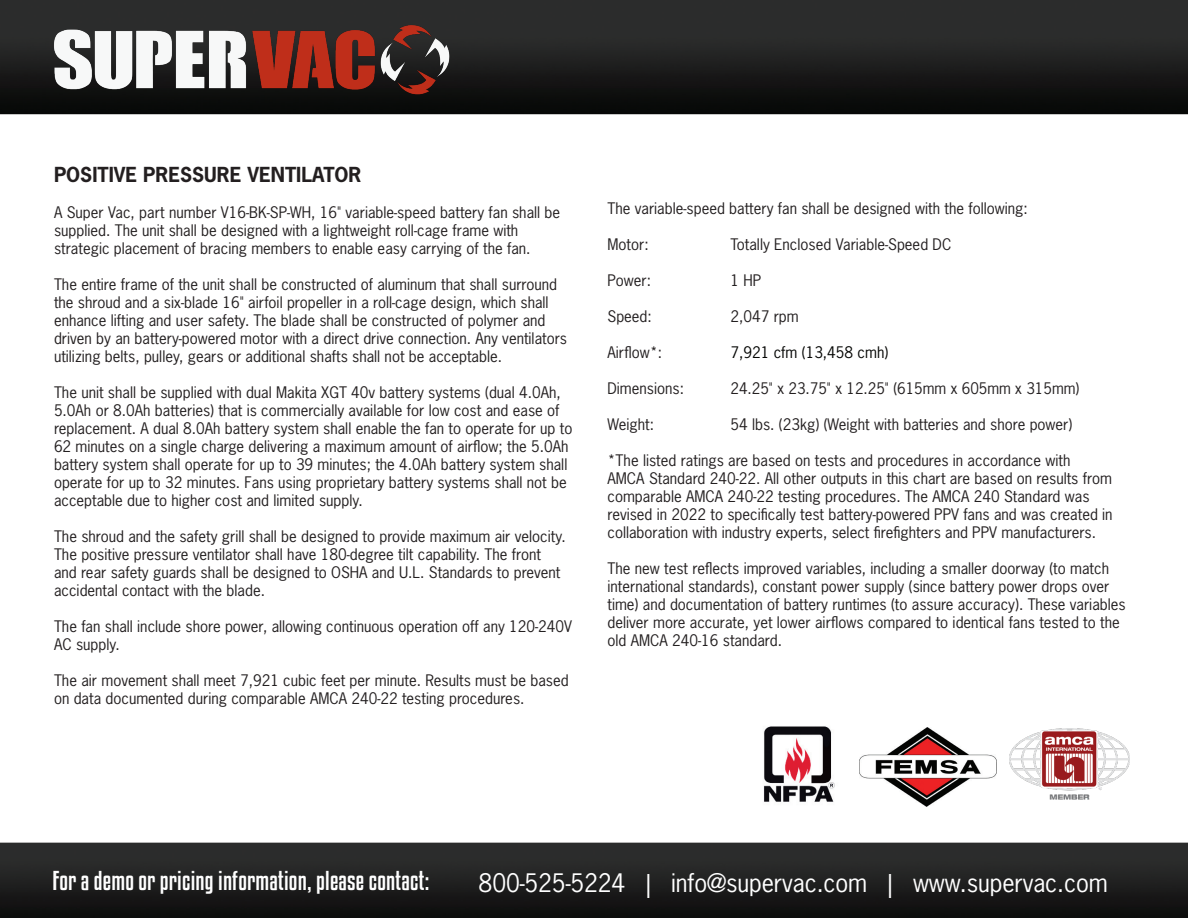
<style>
.page{position:relative;width:1188px;height:918px;background:#fff}
.page>*{position:absolute;margin:0;border:0;box-sizing:border-box;transform-origin:0 0}
.t1{font:24px "News Gothic Std";letter-spacing:-.005em;color:#fff}
.t2{font:24px "Kenyan Coffee Rg";letter-spacing:.01em;color:#fff}
.t3{font:700 19.5px "News Gothic Std";color:#231f20}
.t4{font:15px/18px "News Gothic Std";color:#231f20}
.t5{font:15px "News Gothic Std";color:#040503}
</style>
<div class="page">
<img style="left:0;top:0;width:1187px;height:918px">
<img style="left:46px;top:10px;width:415px;height:100px">
<img style="left:755px;top:718px;width:85px;height:91px">
<img style="left:859px;top:728px;width:138px;height:79px">
<img style="left:1009px;top:729px;width:121px;height:72px">
<p class="t3" style="left:54px;top:161px;width:309px">POSITIVE PRESSURE VENTILATOR</p>
<p class="t4" style="left:54px;top:203px;width:508px">A Super Vac, part number V16-BK-SP-WH, 16" variable-speed battery fan shall be supplied. The unit shall be designed with a lightweight roll-cage frame with strategic placement of bracing members to enable easy carrying of the fan.</p>
<p class="t4" style="left:54px;top:275px;width:515px">The entire frame of the unit shall be constructed of aluminum that shall surround the shroud and a six-blade 16" airfoil propeller in a roll-cage design, which shall enhance lifting and user safety. The blade shall be constructed of polymer and driven by an battery-powered motor with a direct drive connection. Any ventilators utilizing belts, pulley, gears or additional shafts shall not be acceptable.</p>
<p class="t4" style="left:54px;top:383px;width:520px">The unit shall be supplied with dual Makita XGT 40v battery systems (dual 4.0Ah, 5.0Ah or 8.0Ah batteries) that is commercially available for low cost and ease of replacement. A dual 8.0Ah battery system shall enable the fan to operate for up to 62 minutes on a single charge delivering a maximum amount of airflow; the 5.0Ah battery system shall operate for up to 39 minutes; the 4.0Ah battery system shall operate for up to 32 minutes. Fans using proprietary battery systems shall not be acceptable due to higher cost and limited supply.</p>
<p class="t4" style="left:54px;top:527px;width:513px">The shroud and the safety grill shall be designed to provide maximum air velocity.<br>The positive pressure ventilator shall have 180-degree tilt capability. The front and rear safety guards shall be designed to OSHA and U.L. Standards to prevent accidental contact with the blade.</p>
<p class="t4" style="left:54px;top:617px;width:520px">The fan shall include shore power, allowing continuous operation off any 120-240V<br>AC supply.</p>
<p class="t4" style="left:54px;top:671px;width:516px">The air movement shall meet 7,921 cubic feet per minute. Results must be based on data documented during comparable AMCA 240-22 testing procedures.</p>
<p class="t4" style="left:608px;top:199px;width:422px">The variable-speed battery fan shall be designed with the following:</p>
<p class="t4" style="left:608px;top:235px;width:43px">Motor:</p>
<p class="t4" style="left:730px;top:235px;width:222px">Totally Enclosed Variable-Speed DC</p>
<p class="t4" style="left:608px;top:271px;width:45px">Power:</p>
<p class="t4" style="left:730px;top:271px;width:32px">1 HP</p>
<p class="t4" style="left:608px;top:307px;width:46px">Speed:</p>
<p class="t4" style="left:730px;top:307px;width:70px">2,047 rpm</p>
<p class="t4" style="left:608px;top:343px;width:56px">Airflow*:</p>
<p class="t5" style="left:730px;top:343px;width:159px">7,921 cfm (13,458 cmh)</p>
<p class="t4" style="left:608px;top:379px;width:78px">Dimensions:</p>
<p class="t4" style="left:730px;top:379px;width:351px">24.25" x 23.75" x 12.25" (615mm x 605mm x 315mm)</p>
<p class="t4" style="left:608px;top:415px;width:48px">Weight:</p>
<p class="t4" style="left:730px;top:415px;width:343px">54 lbs. (23kg) (Weight with batteries and shore power)</p>
<p class="t4" style="left:608px;top:451px;width:507px">*The listed ratings are based on tests and procedures in accordance with<br>AMCA Standard 240-22. All other outputs in this chart are based on results from comparable AMCA 240-22 testing procedures. The AMCA 240 Standard was revised in 2022 to specifically test battery-powered PPV fans and was created in collaboration with industry experts, select firefighters and PPV manufacturers.</p>
<p class="t4" style="left:608px;top:559px;width:520px">The new test reflects improved variables, including a smaller doorway (to match international standards), constant power supply (since battery power drops over time) and documentation of battery runtimes (to assure accuracy). These variables deliver more accurate, yet lower airflows compared to identical fans tested to the old AMCA 240-16 standard.</p>
<p class="t2" style="left:52px;top:864px;width:378px">For a demo or pricing information, please contact:</p>
<p class="t1" style="left:479px;top:867px;width:631px">800-525-5224 | info@supervac.com | www.supervac.com</p>
</div>
